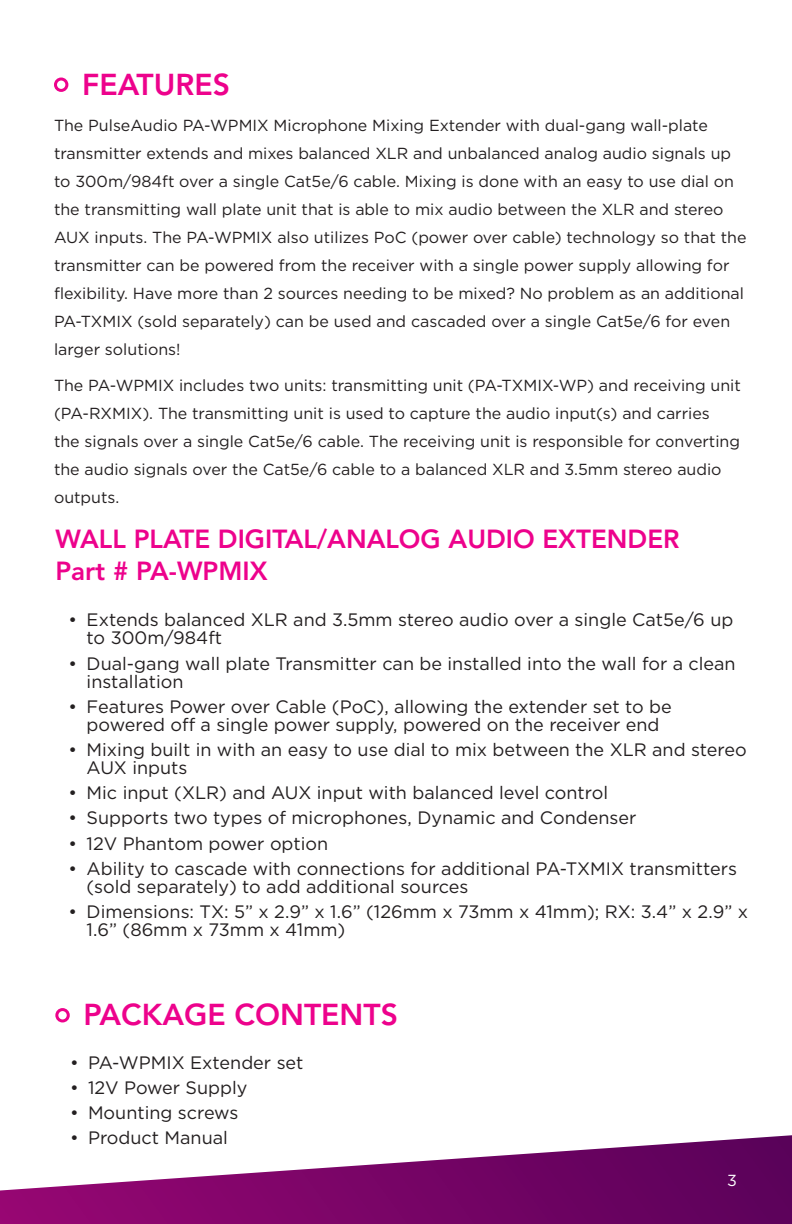
<style>
.page{position:relative;width:792px;height:1224px;background:#fff}
.page>*{position:absolute;margin:0;border:0;box-sizing:border-box;transform-origin:0 0}
.Pulse_FeaturesTab{font:800 30px "Avenir LT Std";color:#ed028c}
.Pulse_FeaturesTab-2{font:800 26px "Avenir LT Std";color:#ed028c}
.t1{font:18px/18px "Gotham";color:#231f20}
.Pulse_ManualBasicPar{font:16px/28px "Gotham";color:#231f20}
.t2{font:16px "Gotham";color:#fff}
</style>
<div class="page">
<svg style="left:0;top:1135px;width:792px;height:89px"></svg>
<div style="left:54px;top:78px;width:14px;height:14px;border:3px solid #ed028c;border-radius:50%"></div>
<div style="left:55px;top:1008px;width:15px;height:14px;border:3px solid #ed028c;border-radius:50%"></div>
<p class="Pulse_FeaturesTab" style="left:82px;top:67px;width:149px">FEATURES</p>
<p class="Pulse_ManualBasicPar" style="left:54px;top:111px;width:694px">The PulseAudio PA-WPMIX Microphone Mixing Extender with dual-gang wall-plate transmitter extends and mixes balanced XLR and unbalanced analog audio signals up to 300m/984ft over a single Cat5e/6 cable. Mixing is done with an easy to use dial on the transmitting wall plate unit that is able to mix audio between the XLR and stereo AUX inputs. The PA-WPMIX also utilizes PoC (power over cable) technology so that the transmitter can be powered from the receiver with a single power supply allowing for flexibility. Have more than 2 sources needing to be mixed? No problem as an additional PA-TXMIX (sold separately) can be used and cascaded over a single Cat5e/6 for even larger solutions!</p>
<p class="Pulse_ManualBasicPar" style="left:54px;top:371px;width:688px">The PA-WPMIX includes two units: transmitting unit (PA-TXMIX-WP) and receiving unit (PA-RXMIX). The transmitting unit is used to capture the audio input(s) and carries<br>the signals over a single Cat5e/6 cable. The receiving unit is responsible for converting the audio signals over the Cat5e/6 cable to a balanced XLR and 3.5mm stereo audio outputs.</p>
<p class="Pulse_FeaturesTab-2" style="left:55px;top:524px;width:626px">WALL PLATE DIGITAL/ANALOG AUDIO EXTENDER</p>
<p class="Pulse_FeaturesTab-2" style="left:55px;top:556px;width:214px">Part # PA-WPMIX</p>
<p class="t1" style="left:87px;top:611px;width:648px;text-indent:-18px">• Extends balanced XLR and 3.5mm stereo audio over a single Cat5e/6 up to 300m/984ft</p>
<p class="t1" style="left:87px;top:654px;width:651px;text-indent:-18px">• Dual-gang wall plate Transmitter can be installed into the wall for a clean installation</p>
<p class="t1" style="left:69px;top:697px;width:605px;text-align:center">• Features Power over Cable (PoC), allowing the extender set to be powered off a single power supply, powered on the receiver end</p>
<p class="t1" style="left:87px;top:740px;width:662px;text-indent:-18px">• Mixing built in with an easy to use dial to mix between the XLR and stereo<br>AUX inputs</p>
<p class="t1" style="left:69px;top:783px;width:541px">• Mic input (XLR) and AUX input with balanced level control</p>
<p class="t1" style="left:69px;top:809px;width:569px">• Supports two types of microphones, Dynamic and Condenser</p>
<p class="t1" style="left:69px;top:834px;width:261px">• 12V Phantom power option</p>
<p class="t1" style="left:87px;top:859px;width:652px;text-indent:-18px">• Ability to cascade with connections for additional PA-TXMIX transmitters (sold separately) to add additional sources</p>
<p class="t1" style="left:87px;top:902px;width:663px;text-indent:-18px">• Dimensions: TX: 5” x 2.9” x 1.6” (126mm x 73mm x 41mm); RX: 3.4” x 2.9” x<br>1.6” (86mm x 73mm x 41mm)</p>
<p class="Pulse_FeaturesTab" style="left:84px;top:997px;width:316px">PACKAGE CONTENTS</p>
<p class="t1" style="left:70px;top:1053px;width:235px">• PA-WPMIX Extender set</p>
<p class="t1" style="left:70px;top:1078px;width:179px">• 12V Power Supply</p>
<p class="t1" style="left:70px;top:1103px;width:170px">• Mounting screws</p>
<p class="t1" style="left:70px;top:1129px;width:159px">• Product Manual</p>
<p class="t2" style="left:727px;top:1170px;width:11px">3</p>
</div>
